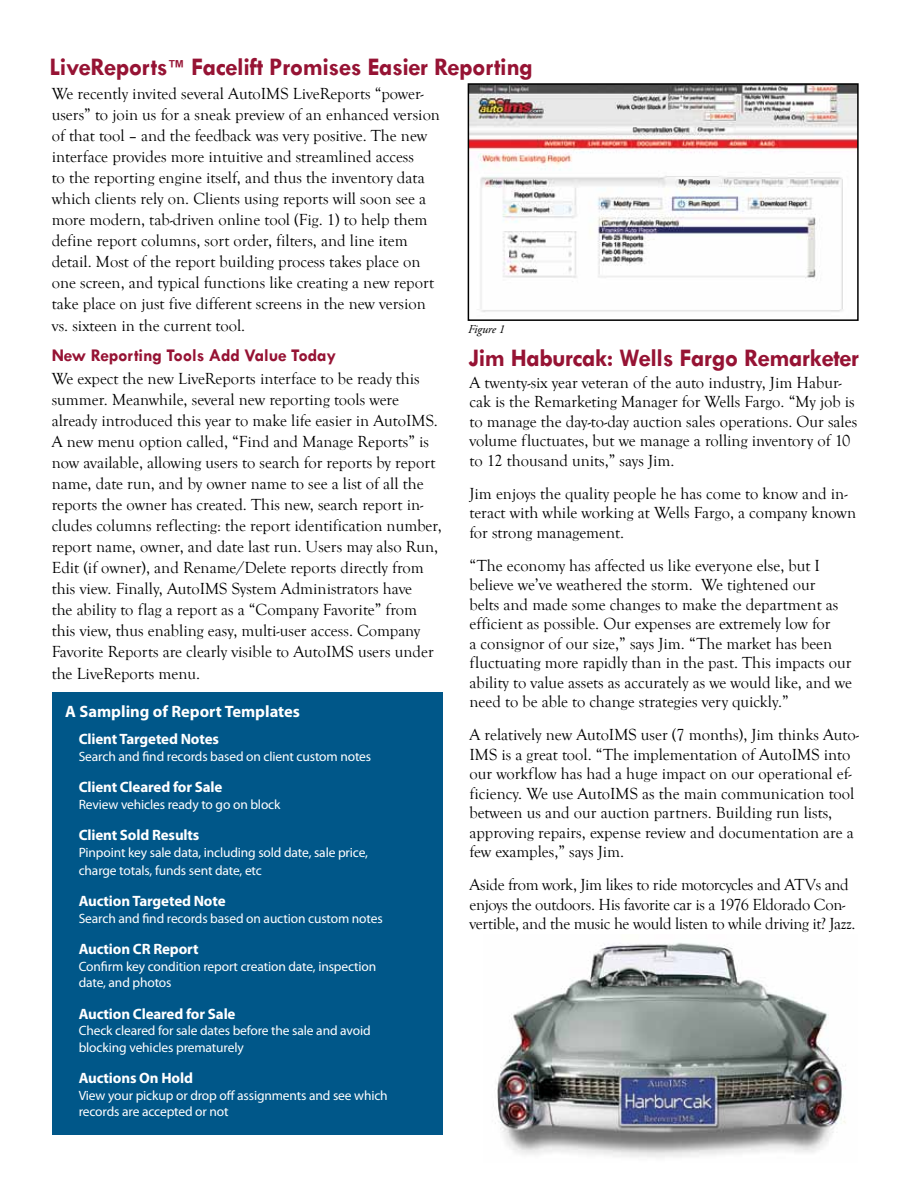
<style>
.page{position:relative;width:918px;height:1188px;background:#fff}
.page>*{position:absolute;margin:0;border:0;box-sizing:border-box;transform-origin:0 0}
.t1{font:700 25.5px "Tw Cen";letter-spacing:-.02em;color:#961334}
.t2{font:700 18px "Tw Cen";letter-spacing:-.01em;color:#961334}
.t3{font:16.5px/21px "Goudy Old Style T";color:#000}
.t4{font:16.5px/19.5px "Goudy Old Style T";letter-spacing:-.02em;color:#000}
.t5{font:700 16.5px "Myriad Pro";color:#fff}
.t6{font:700 15px "Myriad Pro";letter-spacing:-.01em;color:#fff}
.t7{font:13.5px/16.5px "Myriad Pro";letter-spacing:-.01em;color:#fff}
.t8{font:italic 12.15px "Adobe Garamond Pro";letter-spacing:-.01em;color:#000}
.s1{font-size:18px}
</style>
<div class="page">
<img style="left:495px;top:942px;width:351px;height:216px">
<div style="left:53px;top:692px;width:390px;height:443px;background:#005789"></div>
<img style="left:471px;top:86px;width:385px;height:226px">
<div style="left:468px;top:83px;width:391px;height:238px;border:2px solid #000"></div>
<h1 class="t1" style="left:50px;top:51px;width:485px">LiveReports<span class="s1">™</span> Facelift Promises Easier Reporting</h1>
<p class="t3" style="left:52px;top:83px;width:390px">We recently invited several AutoIMS LiveReports “power&shy;users” to join us for a sneak preview of an enhanced version of that tool – and the feedback was very positive. The new interface provides more intuitive and streamlined access<br>to the reporting engine itself, and thus the inventory data which clients rely on. Clients using reports will soon see a more modern, tab-driven online tool (Fig. 1) to help them define report columns, sort order, filters, and line item detail. Most of the report building process takes place on one screen, and typical functions like creating a new report take place on just five different screens in the new version</p>
<p class="t3" style="left:52px;top:316px;width:195px">vs. sixteen in the current tool.</p>
<p class="t2" style="left:52px;top:345px;width:286px">New Reporting Tools Add Value Today</p>
<p class="t3" style="left:52px;top:368px;width:391px">We expect the new LiveReports interface to be ready this summer. Meanwhile, several new reporting tools were already introduced this year to make life easier in AutoIMS.<br>A new menu option called, “Find and Manage Reports” is now available, allowing users to search for reports by report name, date run, and by owner name to see a list of all the reports the owner has created. This new, search report in&shy;cludes columns reflecting: the report identification number, report name, owner, and date last run. Users may also Run, Edit (if owner), and Rename/Delete reports directly from this view. Finally, AutoIMS System Administrators have<br>the ability to flag a report as a “Company Favorite” from this view, thus enabling easy, multi-user access. Company Favorite Reports are clearly visible to AutoIMS users under</p>
<p class="t3" style="left:52px;top:664px;width:150px">the LiveReports menu.</p>
<p class="t5" style="left:65px;top:701px;width:236px">A Sampling of Report Templates</p>
<p class="t6" style="left:79px;top:729px;width:142px">Client Targeted Notes</p>
<p class="t7" style="left:79px;top:748px;width:294px">Search and find records based on client custom notes</p>
<p class="t6" style="left:79px;top:777px;width:145px">Client Cleared for Sale</p>
<p class="t7" style="left:79px;top:796px;width:203px">Review vehicles ready to go on block</p>
<p class="t6" style="left:79px;top:825px;width:122px">Client Sold Results</p>
<p class="t7" style="left:79px;top:843px;width:291px;line-height:18px">Pinpoint key sale data, including sold date, sale price, charge totals, funds sent date, etc</p>
<p class="t6" style="left:79px;top:891px;width:148px">Auction Targeted Note</p>
<p class="t7" style="left:79px;top:910px;width:306px">Search and find records based on auction custom notes</p>
<p class="t6" style="left:79px;top:939px;width:121px">Auction CR Report</p>
<p class="t7" style="left:79px;top:958px;width:299px">Confirm key condition report creation date, inspection date, and photos</p>
<p class="t6" style="left:79px;top:1004px;width:158px">Auction Cleared for Sale</p>
<p class="t7" style="left:79px;top:1022px;width:293px">Check cleared for sale dates before the sale and avoid blocking vehicles prematurely</p>
<p class="t6" style="left:79px;top:1068px;width:116px">Auctions On Hold</p>
<p class="t7" style="left:79px;top:1087px;width:311px">View your pickup or drop off assignments and see which records are accepted or not</p>
<p class="t8" style="left:468px;top:322px;width:38px">Figure 1</p>
<h1 class="t1" style="left:468px;top:343px;width:392px">Jim Haburcak: Wells Fargo Remarketer</h1>
<p class="t3" style="left:469px;top:373px;width:389px;line-height:19.5px">A twenty-six year veteran of the auto industry, Jim Habur&shy;cak is the Remarketing Manager for Wells Fargo. “My job is to manage the day-to-day auction sales operations. Our sales volume fluctuates, but we manage a rolling inventory of 10 to 12 thousand units,” says Jim.</p>
<p class="t3" style="left:469px;top:484px;width:388px;line-height:19.5px">Jim enjoys the quality people he has come to know and in&shy;teract with while working at Wells Fargo, a company known for strong management.</p>
<p class="t3" style="left:469px;top:556px;width:384px;line-height:19.5px">“The economy has affected us like everyone else, but I believe we’ve weathered the storm. We tightened our<br>belts and made some changes to make the department as efficient as possible. Our expenses are extremely low for<br>a consignor of our size,” says Jim. “The market has been fluctuating more rapidly than in the past. This impacts our ability to value assets as accurately as we would like, and we need to be able to change strategies very quickly.”</p>
<p class="t3" style="left:469px;top:726px;width:391px;line-height:19.5px">A relatively new AutoIMS user (7 months), Jim thinks Auto-IMS is a great tool. “The implementation of AutoIMS into our workflow has had a huge impact on our operational ef&shy;ficiency. We use AutoIMS as the main communication tool between us and our auction partners. Building run lists, approving repairs, expense review and documentation are a few examples,” says Jim.</p>
<p class="t4" style="left:469px;top:876px;width:387px">Aside from work, Jim likes to ride motorcycles and ATVs and enjoys the outdoors. His favorite car is a 1976 Eldorado Con&shy;vertible, and the music he would listen to while driving it? Jazz.</p>
</div>
